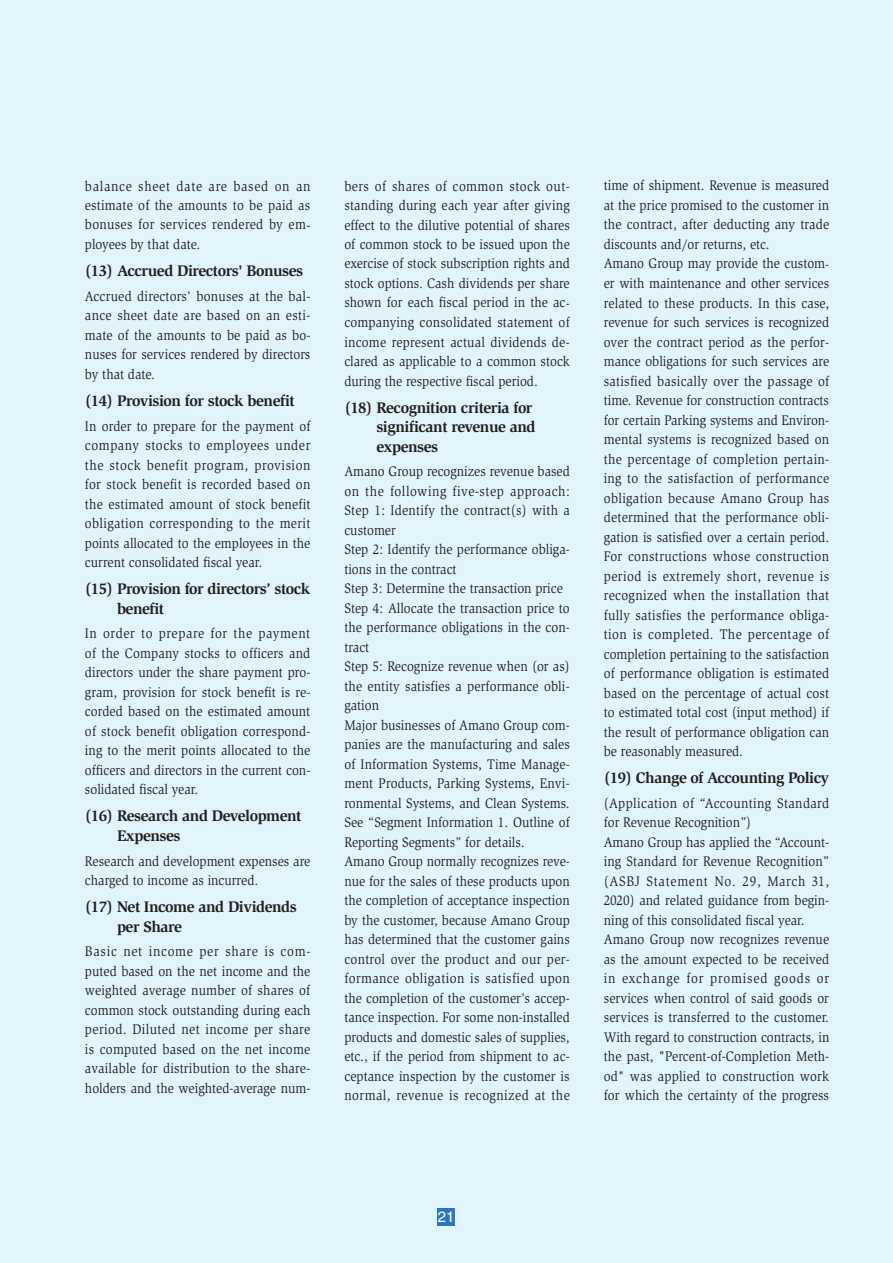
<style>
.page{position:relative;width:893px;height:1263px;background:#e1f4fc}
.page>*{position:absolute;margin:0;border:0;box-sizing:border-box;transform-origin:0 0}
.t1{font:700 15.75px/19.5px "Slimbach";letter-spacing:-.03em;color:#231f20}
.t2{font:15px "Helvetica";color:#fff}
.t3{font:14.25px/19.5px "Slimbach";color:#231f20;text-align:justify;scale:.9 1}
</style>
<div class="page">
<div style="left:437px;top:1208px;width:18px;height:18px;background:#2e76bc"></div>
<p class="t3" style="left:85px;top:176px;width:252px">balance sheet date are based on an estimate of the amounts to be paid as bonuses for services rendered by em&shy;ployees by that date.</p>
<p class="t1" style="left:85px;top:261px;width:220px">(13) Accrued Directors' Bonuses</p>
<p class="t3" style="left:85px;top:286px;width:252px">Accrued directors' bonuses at the bal&shy;ance sheet date are based on an esti&shy;mate of the amounts to be paid as bo&shy;nuses for services rendered by directors by that date.</p>
<p class="t1" style="left:85px;top:391px;width:211px">(14) Provision for stock benefit</p>
<p class="t3" style="left:85px;top:416px;width:252px">In order to prepare for the payment of company stocks to employees under the stock benefit program, provision for stock benefit is recorded based on the estimated amount of stock benefit obligation corresponding to the merit points allocated to the employees in the current consolidated fiscal year.</p>
<p class="t1" style="left:117px;top:579px;width:195px;text-indent:-32px">(15) Provision for directors’ stock benefit</p>
<p class="t3" style="left:85px;top:624px;width:252px">In order to prepare for the payment of the Company stocks to officers and directors under the share payment pro&shy;gram, provision for stock benefit is re&shy;corded based on the estimated amount of stock benefit obligation correspond&shy;ing to the merit points allocated to the officers and directors in the current con&shy;solidated fiscal year.</p>
<p class="t1" style="left:117px;top:806px;width:186px;text-indent:-32px">(16) Research and Development<br>Expenses</p>
<p class="t3" style="left:85px;top:851px;width:252px">Research and development expenses are charged to income as incurred.</p>
<p class="t1" style="left:117px;top:897px;width:181px;text-indent:-32px">(17) Net Income and Dividends per Share</p>
<p class="t3" style="left:85px;top:942px;width:252px">Basic net income per share is com&shy;puted based on the net income and the weighted average number of shares of common stock outstanding during each period. Diluted net income per share is computed based on the net income available for distribution to the share&shy;holders and the weighted-average num-</p>
<p class="t3" style="left:344px;top:176px;width:252px">bers of shares of common stock out&shy;standing during each year after giving effect to the dilutive potential of shares of common stock to be issued upon the exercise of stock subscription rights and stock options. Cash dividends per share shown for each fiscal period in the ac&shy;companying consolidated statement of income represent actual dividends de&shy;clared as applicable to a common stock during the respective fiscal period.</p>
<p class="t1" style="left:376px;top:397px;width:161px;text-indent:-32px">(18) Recognition criteria for significant revenue and expenses</p>
<p class="t3" style="left:344px;top:462px;width:252px;text-align:left">Amano Group recognizes revenue based on the following five-step approach:<br>Step 1: Identify the contract(s) with a customer<br>Step 2: Identify the performance obliga&shy;tions in the contract<br>Step 3: Determine the transaction price Step 4: Allocate the transaction price to the performance obligations in the con&shy;tract<br>Step 5: Recognize revenue when (or as) the entity satisfies a performance obli&shy;gation<br>Major businesses of Amano Group com&shy;panies are the manufacturing and sales of Information Systems, Time Manage&shy;ment Products, Parking Systems, Envi&shy;ronmental Systems, and Clean Systems.<br>See “Segment Information 1. Outline of Reporting Segments” for details.<br>Amano Group normally recognizes reve&shy;nue for the sales of these products upon the completion of acceptance inspection by the customer, because Amano Group has determined that the customer gains control over the product and our per&shy;formance obligation is satisfied upon the completion of the customer’s accep&shy;tance inspection. For some non-installed products and domestic sales of supplies, etc., if the period from shipment to ac&shy;ceptance inspection by the customer is normal, revenue is recognized at the</p>
<p class="t3" style="left:604px;top:176px;width:252px;text-align:left">time of shipment. Revenue is measured at the price promised to the customer in the contract, after deducting any trade discounts and/or returns, etc.<br>Amano Group may provide the custom&shy;er with maintenance and other services related to these products. In this case, revenue for such services is recognized over the contract period as the perfor&shy;mance obligations for such services are satisfied basically over the passage of time. Revenue for construction contracts for certain Parking systems and Environ&shy;mental systems is recognized based on the percentage of completion pertain&shy;ing to the satisfaction of performance obligation because Amano Group has determined that the performance obli&shy;gation is satisfied over a certain period.<br>For constructions whose construction period is extremely short, revenue is recognized when the installation that fully satisfies the performance obliga&shy;tion is completed. The percentage of completion pertaining to the satisfaction of performance obligation is estimated based on the percentage of actual cost to estimated total cost (input method) if the result of performance obligation can be reasonably measured.</p>
<p class="t1" style="left:604px;top:768px;width:227px">(19) Change of Accounting Policy</p>
<p class="t3" style="left:604px;top:793px;width:252px;text-align:left">(Application of “Accounting Standard for Revenue Recognition”)<br>Amano Group has applied the “Account&shy;ing Standard for Revenue Recognition” (ASBJ Statement No. 29, March 31, 2020) and related guidance from begin&shy;ning of this consolidated fiscal year.<br>Amano Group now recognizes revenue as the amount expected to be received in exchange for promised goods or services when control of said goods or services is transferred to the customer.<br>With regard to construction contracts, in the past, "Percent-of-Completion Meth&shy;od" was applied to construction work for which the certainty of the progress</p>
<p class="t2" style="left:438px;top:1208px;width:18px">21</p>
</div>
